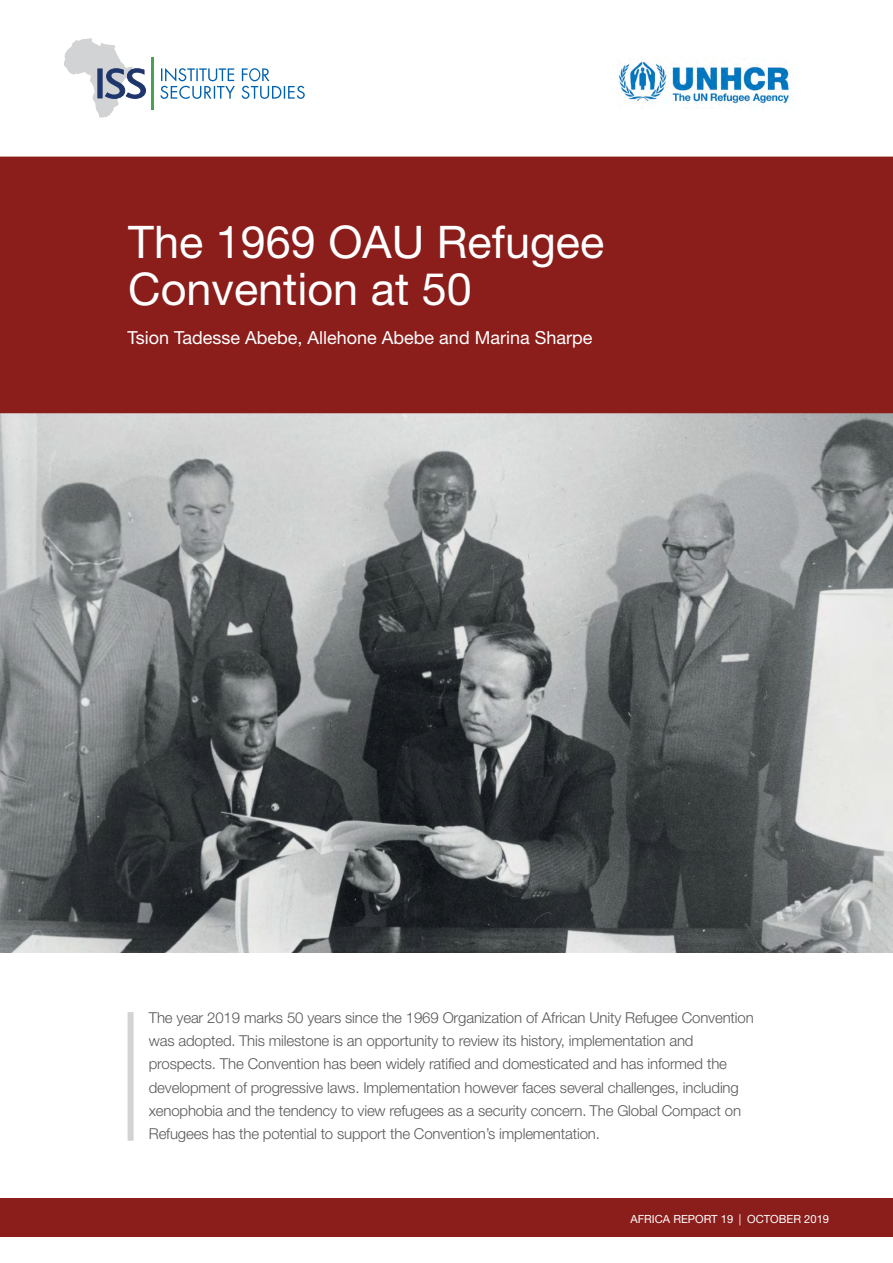
<style>
.page{position:relative;width:893px;height:1263px;background:#fff}
.page>*{position:absolute;margin:0;border:0;box-sizing:border-box;transform-origin:0 0}
.t1{font:45px/46.5px "Helvetica Neue LT Std";color:#fff}
.t2{font:18px "Helvetica Neue LT Std";color:#fff}
.t3{font:300 15px/23.2px "Helvetica Neue LT Std";letter-spacing:-.01em;color:#58595b}
.t4{font:11.25px "Helvetica Neue LT Std";color:#fff}
</style>
<div class="page">
<div style="left:0;top:1198px;width:893px;height:39px;background:#8b1d1b"></div>
<svg style="left:160px;top:68px;width:145px;height:31px"></svg>
<hr style="left:151px;top:57px;width:2px;height:53px;background:#48a154">
<svg style="left:64px;top:38px;width:82px;height:80px"></svg>
<div style="left:128px;top:1012px;width:6px;height:129px;background:#d1d3d4"></div>
<img style="left:0;top:413px;width:893px;height:539px">
<div style="left:0;top:157px;width:893px;height:256px;background:#8b1d1b"></div>
<img style="left:617px;top:61px;width:175px;height:46px">
<h1 class="t1" style="left:128px;top:218px;width:477px">The 1969 OAU Refugee<br>Convention at 50</h1>
<p class="t2" style="left:128px;top:326px;width:466px">Tsion Tadesse Abebe, Allehone Abebe and Marina Sharpe</p>
<p class="t3" style="left:149px;top:1005px;width:606px">The year 2019 marks 50 years since the 1969 Organization of African Unity Refugee Convention was adopted. This milestone is an opportunity to review its history, implementation and prospects. The Convention has been widely ratified and domesticated and has informed the development of progressive laws. Implementation however faces several challenges, including xenophobia and the tendency to view refugees as a security concern. The Global Compact on Refugees has the potential to support the Convention’s implementation.</p>
<p class="t4" style="left:630px;top:1212px;width:200px">AFRICA REPORT 19 | OCTOBER 2019</p>
</div>
